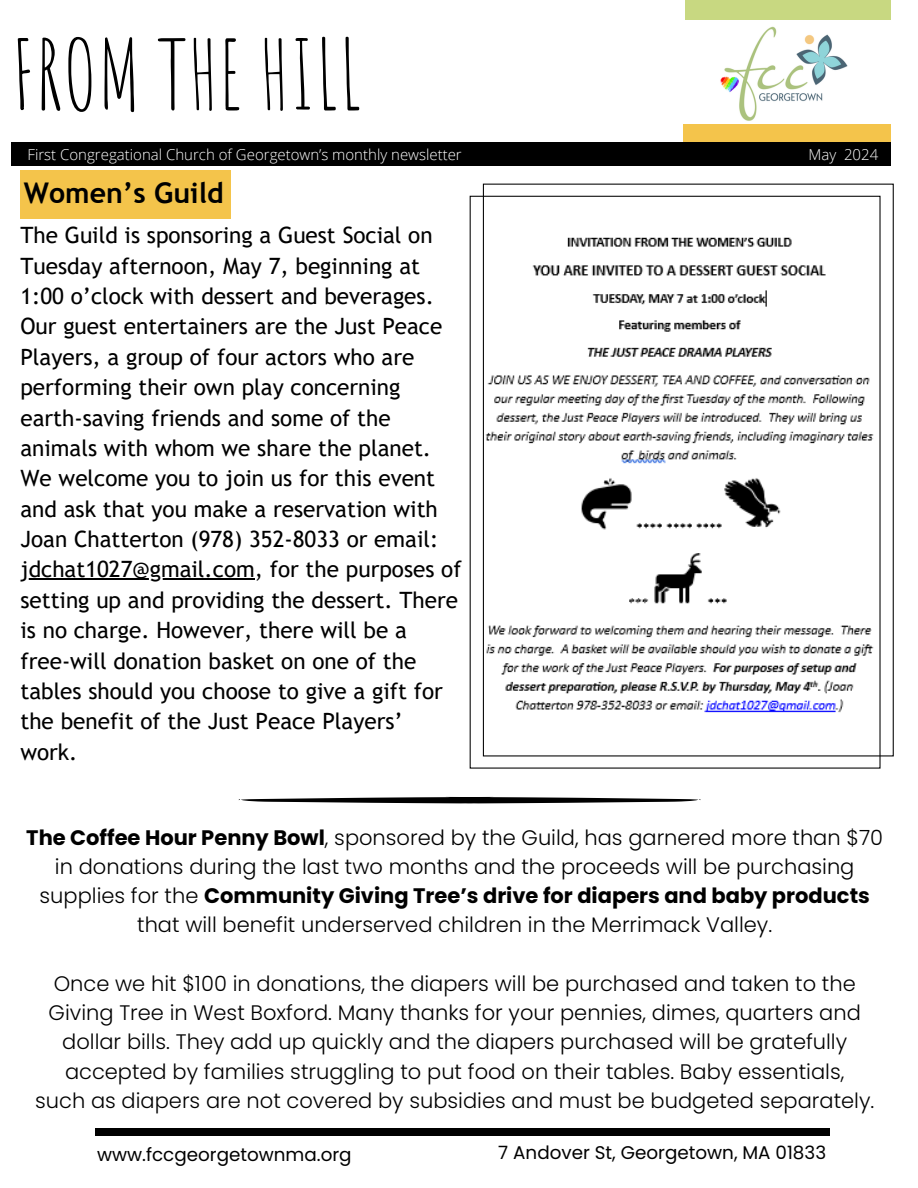
<style>
.page{position:relative;width:918px;height:1188px;background:#fff}
.page>*{position:absolute;margin:0;border:0;box-sizing:border-box;transform-origin:0 0}
.t1{font:95.1px "Amatic SC";color:#000}
.t2{font:700 28.5px "Trebuchet MS";color:#000}
.t3{font:22.5px/30.3px "Trebuchet MS";color:#000}
.t4{font:300 21px/29.2px "Poppins";color:#000;text-align:center}
.t5{font:18.3px "Poppins";color:#000}
.t6{font:300 15px "Open Sans";color:#fff}
.s1{font-weight:700}
</style>
<div class="page">
<div style="left:685px;top:0;width:205px;height:20px;background:#c8d881"></div>
<div style="left:11px;top:142px;width:879px;height:24px;background:#000"></div>
<div style="left:683px;top:124px;width:207px;height:18px;background:#f4c44b"></div>
<div style="left:95px;top:1129px;width:735px;height:6px;background:#000"></div>
<img style="left:720px;top:26px;width:128px;height:95px">
<div style="left:20px;top:170px;width:211px;height:49px;background:#f4c44b"></div>
<img style="left:482px;top:229px;width:392px;height:496px">
<svg style="left:238px;top:797px;width:463px;height:6px"></svg>
<hr style="left:20px;top:579px;width:235px;height:1px;background:#000">
<p class="t1" style="left:11px;top:13px;width:353px">FROM THE HILL</p>
<h3 class="t6" style="left:28px;top:144px;width:436px">First Congregational Church of Georgetown’s monthly newsletter</h3>
<h3 class="t6" style="left:808px;top:144px;width:71px">May 2024</h3>
<h3 class="t2" style="left:24px;top:177px;width:201px">Women’s Guild</h3>
<p class="t3" style="left:20px;top:220px;width:423px">The Guild is sponsoring a Guest Social on Tuesday afternoon, May 7, beginning at 1:00 o’clock with dessert and beverages.<br>Our guest entertainers are the Just Peace Players, a group of four actors who are performing their own play concerning earth-saving friends and some of the animals with whom we share the planet.<br>We welcome you to join us for this event and ask that you make a reservation with Joan Chatterton (978) 352-8033 or email:</p>
<h2 class="t3" style="left:20px;top:554px;width:443px">jdchat1027@gmail.com, for the purposes of setting up and providing the dessert. There is no charge. However, there will be a free-will donation basket on one of the tables should you choose to give a gift for the benefit of the Just Peace Players’ work.</h2>
<h3 class="t4" style="left:26px;top:823px;width:858px"><span class="s1">The Coffee Hour Penny Bowl</span>, sponsored by the Guild, has garnered more than $70 in donations during the last two months and the proceeds will be purchasing supplies for the <span class="s1">Community Giving Tree’s drive for diapers and baby products </span>that will benefit underserved children in the Merrimack Valley.</h3>
<h4 class="t4" style="left:35px;top:969px;width:841px">Once we hit $100 in donations, the diapers will be purchased and taken to the Giving Tree in West Boxford. Many thanks for your pennies, dimes, quarters and dollar bills. They add up quickly and the diapers purchased will be gratefully accepted by families struggling to put food on their tables. Baby essentials,<br>such as diapers are not covered by subsidies and must be budgeted separately.</h4>
<p class="t5" style="left:97px;top:1141px;width:256px">www.fccgeorgetownma.org</p>
<p class="t5" style="left:498px;top:1140px;width:329px">7 Andover St, Georgetown, MA 01833</p>
</div>
